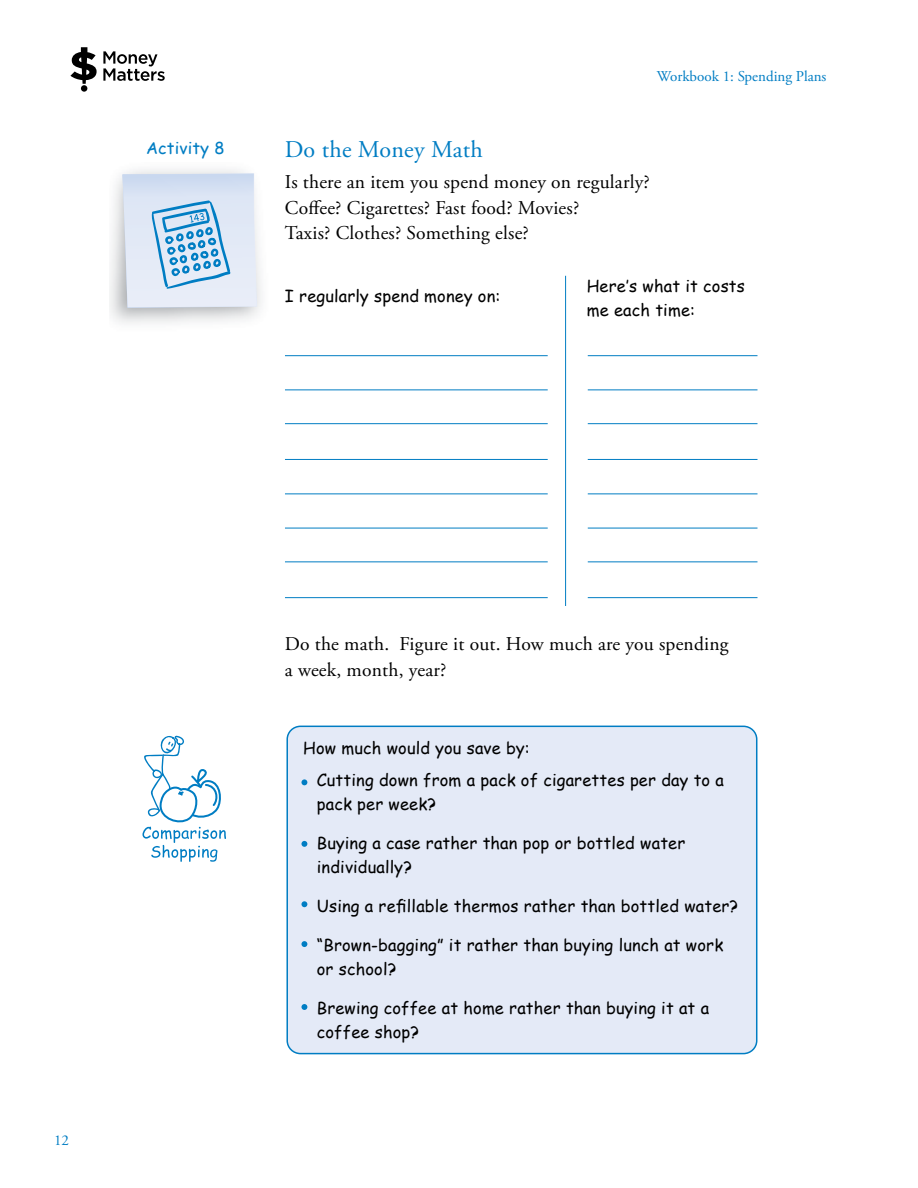
<style>
.page{position:relative;width:918px;height:1188px;background:#fff}
.page>*{position:absolute;margin:0;border:0;box-sizing:border-box;transform-origin:0 0}
.t1{font:24px "Adobe Garamond Pro";letter-spacing:.01em;color:#007dc3}
.t2{font:19.5px/25.5px "Adobe Garamond Pro";letter-spacing:.01em;color:#000}
.t3{font:16.5px/24px "Comic Sans MS";letter-spacing:.01em;color:#000}
.t4{font:16.5px "Comic Sans MS";letter-spacing:.01em;color:#007dc3}
.t5{font:15px "Adobe Garamond Pro";color:#007dc3}
</style>
<div class="page">
<svg style="left:103px;top:51px;width:62px;height:30px"></svg>
<svg style="left:70px;top:47px;width:27px;height:37px"></svg>
<div style="left:81px;top:85px;width:6px;height:7px;background:#000;border-radius:50%"></div>
<div style="left:287px;top:726px;width:470px;height:328px;background:#e4eaf7;border-radius:13px"></div>
<div style="left:286px;top:726px;width:471px;height:328px;border:2px solid #007dc3;border-radius:13px"></div>
<svg style="left:122px;top:173px;width:135px;height:135px;background:#c8dbee"></svg>
<hr style="left:285px;top:355px;width:263px;height:1px;background:#007dc3">
<hr style="left:285px;top:494px;width:263px;height:1px;background:#007dc3">
<hr style="left:588px;top:355px;width:170px;height:1px;background:#007dc3">
<hr style="left:588px;top:494px;width:170px;height:1px;background:#007dc3">
<hr style="left:285px;top:390px;width:263px;height:1px;background:#007dc3">
<hr style="left:285px;top:528px;width:263px;height:1px;background:#007dc3">
<hr style="left:588px;top:390px;width:170px;height:1px;background:#007dc3">
<hr style="left:588px;top:528px;width:170px;height:1px;background:#007dc3">
<hr style="left:285px;top:423px;width:263px;height:1px;background:#007dc3">
<hr style="left:285px;top:561px;width:263px;height:1px;background:#007dc3">
<hr style="left:588px;top:423px;width:170px;height:1px;background:#007dc3">
<hr style="left:588px;top:561px;width:170px;height:1px;background:#007dc3">
<hr style="left:285px;top:459px;width:263px;height:1px;background:#007dc3">
<hr style="left:285px;top:597px;width:263px;height:1px;background:#007dc3">
<hr style="left:588px;top:459px;width:170px;height:1px;background:#007dc3">
<hr style="left:588px;top:597px;width:170px;height:1px;background:#007dc3">
<hr style="left:565px;top:276px;width:1px;height:330px;background:#007dc3">
<svg style="left:301px;top:1004px;width:6px;height:6px"></svg>
<svg style="left:301px;top:941px;width:6px;height:6px"></svg>
<svg style="left:301px;top:901px;width:6px;height:6px"></svg>
<svg style="left:301px;top:841px;width:6px;height:6px"></svg>
<svg style="left:301px;top:779px;width:6px;height:6px"></svg>
<svg style="left:142px;top:736px;width:84px;height:126px"></svg>
<p class="t4" style="left:146px;top:136px;width:80px">Activity 8</p>
<p class="t5" style="left:657px;top:67px;width:171px">Workbook 1: Spending Plans</p>
<h1 class="t1" style="left:285px;top:135px;width:199px">Do the Money Math</h1>
<p class="t2" style="left:285px;top:170px;width:366px">Is there an item you spend money on regularly?<br>Coffee? Cigarettes? Fast food? Movies?<br>Taxis? Clothes? Something else?</p>
<p class="t3" style="left:285px;top:284px;width:217px">I regularly spend money on:</p>
<p class="t3" style="left:587px;top:274px;width:160px">Here’s what it costs me each time:</p>
<p class="t5" style="left:54px;top:1131px;width:16px">12</p>
<p class="t2" style="left:285px;top:632px;width:445px">Do the math. Figure it out. How much are you spending a week, month, year?</p>
<p class="t3" style="left:303px;top:735px;width:228px">How much would you save by:</p>
<p class="t3" style="left:317px;top:767px;width:409px">Cutting down from a pack of cigarettes per day to a pack per week?</p>
<p class="t3" style="left:317px;top:830px;width:370px">Buying a case rather than pop or bottled water individually?</p>
<p class="t3" style="left:317px;top:893px;width:423px">Using a refillable thermos rather than bottled water?</p>
<p class="t3" style="left:317px;top:932px;width:408px">“Brown-bagging” it rather than buying lunch at work or school?</p>
<p class="t3" style="left:317px;top:995px;width:394px">Brewing coffee at home rather than buying it at a coffee shop?</p>
</div>
